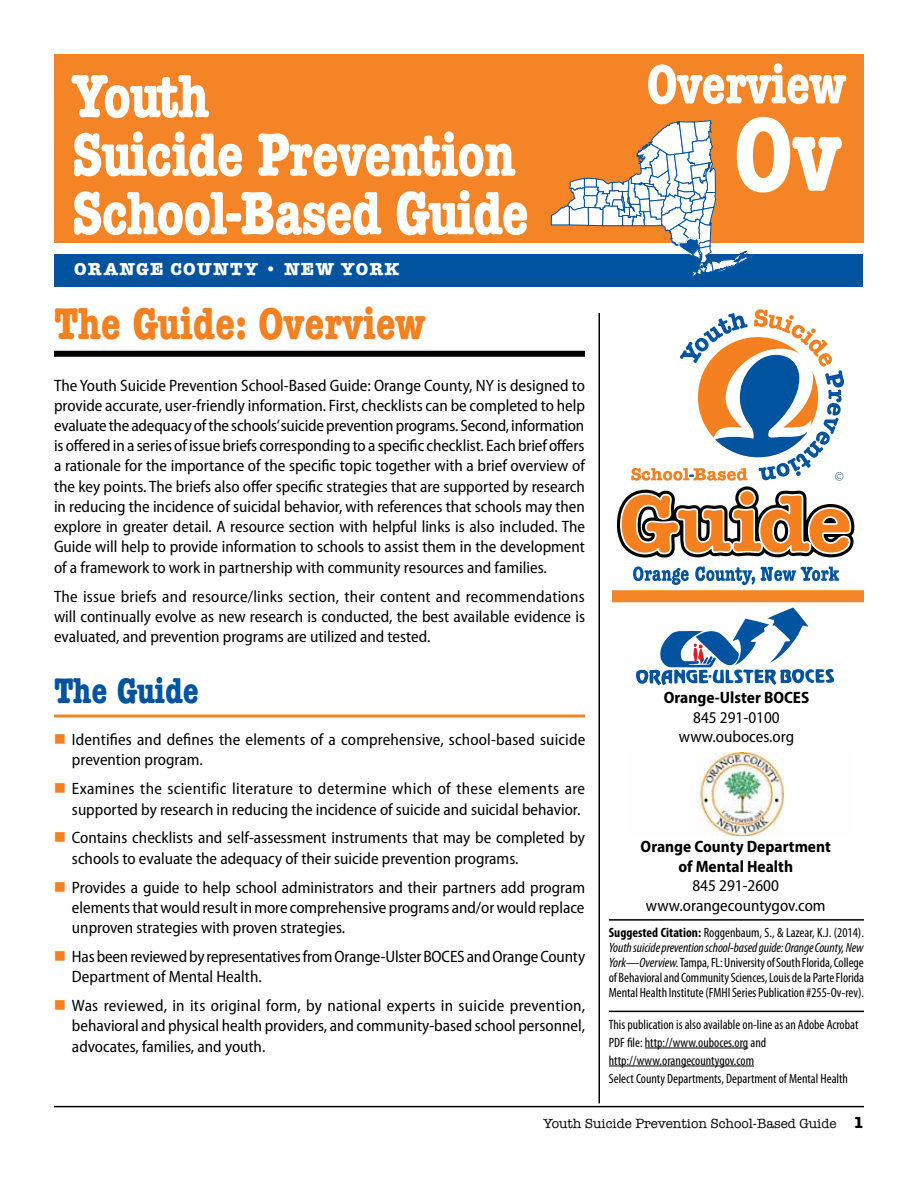
<style>
.page{position:relative;width:918px;height:1188px;background:#fff}
.page>*{position:absolute;margin:0;border:0;box-sizing:border-box;transform-origin:0 0}
.t1{font:700 condensed 108px "American Typewriter";color:#fff}
.t2{font:700 condensed 63px/58.5px "American Typewriter";letter-spacing:-.02em;color:#fff}
.t3{font:700 condensed 57px "American Typewriter";letter-spacing:-.01em;color:#fff}
.t4{font:700 condensed 45px "American Typewriter Std";color:#f58020}
.t5{font:700 condensed 36px "American Typewriter Std";color:#00539f}
.t6{font:700 18px "American Typewriter";letter-spacing:.07em;color:#fff}
.t7{font:semi-condensed 16.5px/20.2px "Myriad Pro";color:#000;text-align:justify}
.t8{font:700 semi-condensed 16.5px/19.5px "Myriad Pro";color:#000;text-align:center}
.t9{font:300 13.65px "Myriad Pro";color:#00539f}
.t10{font:condensed 13.5px/15px "Myriad Pro";color:#000;text-align:justify}
.t11{font:13.5px "American Typewriter";color:#000}
.s1{font-weight:700}
.s2{font-style:italic}
.s3{font-weight:700;font-size:16.5px}
</style>
<div class="page">
<hr style="left:54px;top:1106px;width:810px;height:1px;background:#000">
<svg style="left:617px;top:309px;width:237px;height:276px"></svg>
<div style="left:54px;top:54px;width:810px;height:189px;background:#f58426"></div>
<div style="left:54px;top:351px;width:531px;height:6px;background:#000"></div>
<hr style="left:54px;top:715px;width:531px;height:3px;background:#f58426">
<hr style="left:609px;top:919px;width:255px;height:2px;background:#000">
<hr style="left:609px;top:1011px;width:255px;height:1px;background:#000">
<hr style="left:645px;top:1048px;width:103px;height:1px;background:#000">
<hr style="left:609px;top:1066px;width:145px;height:1px;background:#000">
<hr style="left:598px;top:313px;width:2px;height:790px;background:#000">
<div style="left:612px;top:590px;width:252px;height:12px;background:#f58426"></div>
<div style="left:55px;top:254px;width:808px;height:32px;background:#00539f"></div>
<svg style="left:636px;top:608px;width:198px;height:78px"></svg>
<svg style="left:550px;top:120px;width:204px;height:157px"></svg>
<img style="left:697px;top:753px;width:88px;height:82px">
<h2 class="t2" style="left:72px;top:66px;width:458px">Youth<br>Suicide Prevention<br>School-Based Guide</h2>
<p class="t6" style="left:74px;top:253px;width:326px">ORANGE COUNTY • NEW YORK</p>
<h3 class="t4" style="left:54px;top:297px;width:373px">The Guide: Overview</h3>
<p class="t7" style="left:54px;top:375px;width:533px">The Youth Suicide Prevention School-Based Guide: Orange County, NY is designed to provide accurate, user-friendly information. First, checklists can be completed to help evaluate the adequacy of the schools’suicide prevention programs. Second, information is offered in a series of issue briefs corresponding to a specific checklist. Each brief offers a rationale for the importance of the specific topic together with a brief overview of the key points. The briefs also offer specific strategies that are supported by research in reducing the incidence of suicidal behavior, with references that schools may then explore in greater detail. A resource section with helpful links is also included. The Guide will help to provide information to schools to assist them in the development of a framework to work in partnership with community resources and families.</p>
<p class="t7" style="left:54px;top:587px;width:533px">The issue briefs and resource/links section, their content and recommendations will continually evolve as new research is conducted, the best available evidence is evaluated, and prevention programs are utilized and tested.</p>
<h3 class="t5" style="left:54px;top:669px;width:146px">The Guide</h3>
<p class="t7" style="left:72px;top:730px;width:515px">Identifies and defines the elements of a comprehensive, school-based suicide prevention program.</p>
<p class="t7" style="left:72px;top:779px;width:515px">Examines the scientific literature to determine which of these elements are supported by research in reducing the incidence of suicide and suicidal behavior.</p>
<p class="t7" style="left:72px;top:828px;width:515px">Contains checklists and self-assessment instruments that may be completed by schools to evaluate the adequacy of their suicide prevention programs.</p>
<p class="t7" style="left:72px;top:877px;width:515px">Provides a guide to help school administrators and their partners add program elements that would result in more comprehensive programs and/or would replace unproven strategies with proven strategies.</p>
<p class="t7" style="left:72px;top:947px;width:515px">Has been reviewed by representatives from Orange-Ulster BOCES and Orange County<br>Department of Mental Health.</p>
<p class="t7" style="left:72px;top:996px;width:515px">Was reviewed, in its original form, by national experts in suicide prevention, behavioral and physical health providers, and community-based school personnel, advocates, families, and youth.</p>
<h3 class="t3" style="left:646px;top:39px;width:201px">Overview</h3>
<h1 class="t1" style="left:734px;top:68px;width:109px">Ov</h1>
<p class="t9" style="left:835px;top:469px;width:11px">©</p>
<p class="t8" style="left:664px;top:688px;width:147px">Orange-Ulster BOCES</p>
<p class="t7" style="left:679px;top:708px;width:117px;line-height:19.5px;text-align:center">845 291-0100 www.ouboces.org</p>
<p class="t8" style="left:641px;top:837px;width:192px">Orange County Department of Mental Health</p>
<p class="t7" style="left:646px;top:876px;width:181px;line-height:19.5px;text-align:center">845 291-2600 www.orangecountygov.com</p>
<p class="t10" style="left:609px;top:925px;width:257px"><span class="s1">Suggested Citation:</span> Roggenbaum, S., &amp; Lazear, K.J. (2014).<br><span class="s2">Youth suicide prevention school-based guide: Orange County, New York—Overview.</span> Tampa, FL: University of South Florida, College of Behavioral and Community Sciences, Louis de la Parte Florida Mental Health Institute (FMHI Series Publication #255-Ov-rev).</p>
<p class="t10" style="left:609px;top:1015px;width:251px;line-height:18px;text-align:left">This publication is also available on-line as an Adobe Acrobat PDF file: http://www.ouboces.org and http://www.orangecountygov.com<br>Select County Departments, Department of Mental Health</p>
<p class="t11" style="left:543px;top:1114px;width:322px">Youth Suicide Prevention School-Based Guide <span class="s3">1</span></p>
</div>
